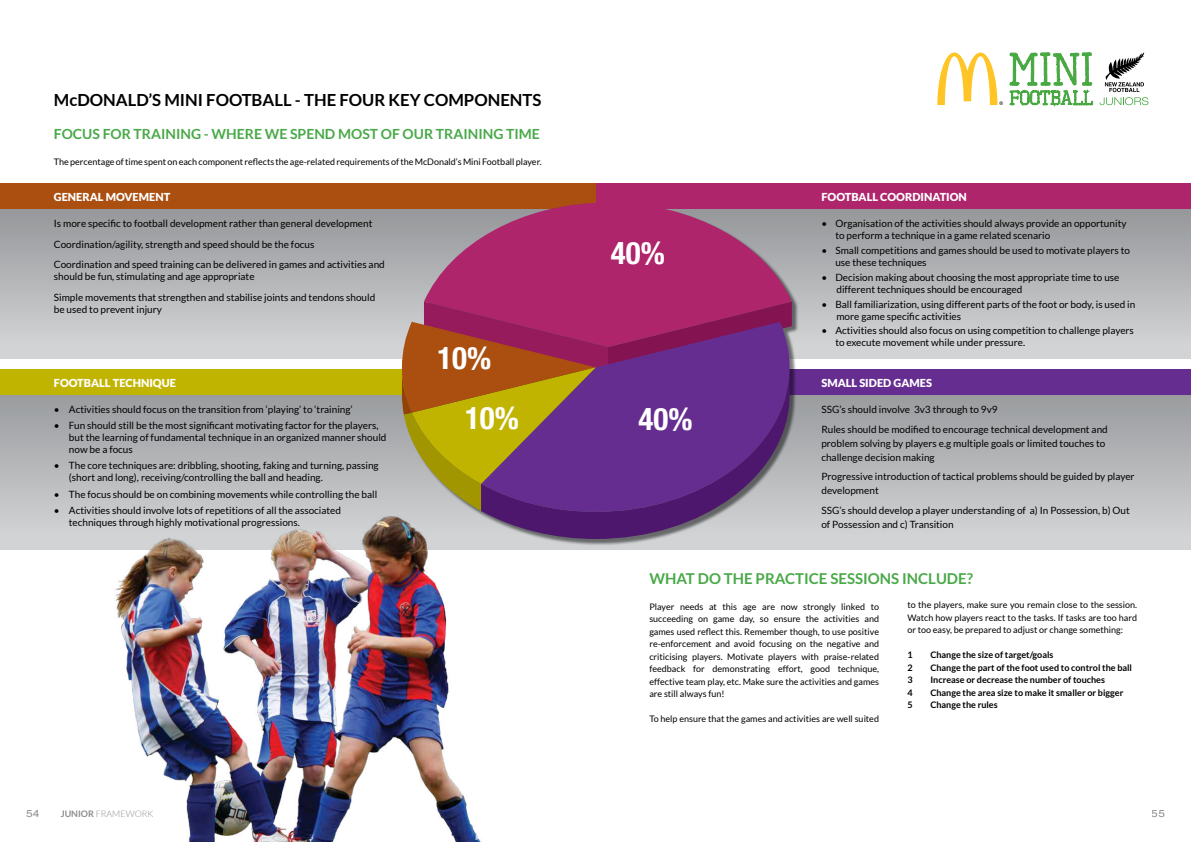
<style>
.page{position:relative;width:1191px;height:842px;background:#fff}
.page>*{position:absolute;margin:0;border:0;box-sizing:border-box;transform-origin:0 0}
.t1{font:700 condensed 31px "Helvetica Neue";color:#fff}
.t2{font:700 16.7px "Lato";color:#000}
.t3{font:700 15px "Lato";color:#49a948}
.t4{font:700 14px "Lato";color:#49a948}
.t5{font:900 11px "Lato";color:#fff}
.t6{font:10px/12px "Lato";color:#000}
.t7{font:expanded 10px "Helvetica Neue";color:#8a8c8e}
.t8{font:9px/12.5px "Lato";color:#000;text-align:justify}
.t9{font:700 9px "Lato";color:#000}
.t10{font:300 9px "Lato";color:#8a8c8e}
.s1{font-weight:700}
</style>
<div class="page">
<svg style="left:1099px;top:52px;width:49px;height:53px"></svg>
<svg style="left:937px;top:53px;width:66px;height:52px"></svg>
<svg style="left:1009px;top:52px;width:84px;height:55px"></svg>
<div style="left:595px;top:205px;width:596px;height:154px;background:linear-gradient(to bottom,#939598,#d5d7d9)"></div>
<div style="left:595px;top:390px;width:596px;height:159px;background:linear-gradient(to bottom,#97999c,#d5d7d9)"></div>
<div style="left:595px;top:184px;width:596px;height:25px;background:#ae256c"></div>
<div style="left:595px;top:369px;width:596px;height:26px;background:#662d91"></div>
<div style="left:0;top:205px;width:595px;height:154px;background:linear-gradient(to bottom,#939598,#d5d7d9)"></div>
<svg style="left:0;top:395px;width:402px;height:94px;background:#abadaf"></svg>
<div style="left:0;top:184px;width:595px;height:25px;background:#ab4f10"></div>
<div style="left:0;top:369px;width:595px;height:26px;background:#c1b400"></div>
<div style="left:403px;top:204px;width:395px;height:341px;background:#000;opacity:.5"></div>
<svg style="left:424px;top:203px;width:368px;height:99px;background:#aa4075"></svg>
<svg style="left:689px;top:512px;width:100px;height:27px;background:#c2c2c6"></svg>
<svg style="left:402px;top:302px;width:390px;height:209px;background:#894864"></svg>
<img style="left:0;top:489px;width:689px;height:353px">
<h2 class="t2" style="left:54px;top:90px;width:489px">McDONALD’S MINI FOOTBALL - THE FOUR KEY COMPONENTS</h2>
<h3 class="t4" style="left:54px;top:126px;width:487px">FOCUS FOR TRAINING - WHERE WE SPEND MOST OF OUR TRAINING TIME</h3>
<p class="t8" style="left:54px;top:155px;width:489px">The percentage of time spent on each component reflects the age-related requirements of the McDonald’s Mini Football player.</p>
<p class="t5" style="left:54px;top:190px;width:118px">GENERAL MOVEMENT</p>
<p class="t5" style="left:821px;top:190px;width:147px">FOOTBALL COORDINATION</p>
<p class="t6" style="left:54px;top:213px;width:332px;line-height:20.5px">Is more specific to football development rather than general development<br>Coordination/agility, strength and speed should be the focus<br>Coordination and speed training can be delivered in games and activities and</p>
<p class="t6" style="left:54px;top:266px;width:323px;line-height:20.5px">should be fun, stimulating and age appropriate<br>Simple movements that strengthen and stabilise joints and tendons should</p>
<p class="t6" style="left:54px;top:303px;width:110px">be used to prevent injury</p>
<h1 class="t1" style="left:437px;top:339px;width:55px">10%</h1>
<h1 class="t1" style="left:611px;top:234px;width:55px">40%</h1>
<p class="t6" style="left:835px;top:217px;width:293px;text-indent:-14px">• Organisation of the activities should always provide an opportunity to perform a technique in a game related scenario</p>
<p class="t6" style="left:835px;top:244px;width:296px;text-indent:-14px">• Small competitions and games should be used to motivate players to use these techniques</p>
<p class="t6" style="left:836px;top:271px;width:284px;text-indent:-15px">• Decision making about choosing the most appropriate time to use different techniques should be encouraged</p>
<p class="t6" style="left:836px;top:298px;width:300px;text-indent:-15px">• Ball familiarization, using different parts of the foot or body, is used in more game specific activities</p>
<p class="t6" style="left:835px;top:325px;width:300px;text-indent:-14px">• Activities should also focus on using competition to challenge players to execute movement while under pressure.</p>
<p class="t5" style="left:54px;top:376px;width:124px">FOOTBALL TECHNIQUE</p>
<p class="t5" style="left:821px;top:376px;width:112px">SMALL SIDED GAMES</p>
<p class="t6" style="left:54px;top:403px;width:300px">• Activities should focus on the transition from ‘playing’ to ‘training’</p>
<p class="t6" style="left:69px;top:419px;width:319px;text-indent:-15px">• Fun should still be the most significant motivating factor for the players, but the learning of fundamental technique in an organized manner should now be a focus</p>
<p class="t6" style="left:69px;top:460px;width:311px;text-indent:-15px">• The core techniques are: dribbling, shooting, faking and turning, passing (short and long), receiving/controlling the ball and heading.</p>
<p class="t6" style="left:54px;top:488px;width:325px">• The focus should be on combining movements while controlling the ball</p>
<p class="t6" style="left:69px;top:504px;width:274px;text-indent:-15px">• Activities should involve lots of repetitions of all the associated techniques through highly motivational progressions.</p>
<h1 class="t1" style="left:465px;top:399px;width:55px">10%</h1>
<h1 class="t1" style="left:638px;top:400px;width:55px">40%</h1>
<p class="t6" style="left:821px;top:399px;width:288px;line-height:19.7px">SSG’s should involve 3v3 through to 9v9<br>Rules should be modified to encourage technical development and</p>
<p class="t6" style="left:821px;top:436px;width:286px;line-height:14px">problem solving by players e.g multiple goals or limited touches to challenge decision making</p>
<p class="t6" style="left:821px;top:470px;width:315px;line-height:14px">Progressive introduction of tactical problems should be guided by player development</p>
<p class="t6" style="left:821px;top:503px;width:310px;line-height:14px">SSG’s should develop a player understanding of a) In Possession, b) Out of Possession and c) Transition</p>
<h3 class="t3" style="left:649px;top:570px;width:325px">WHAT DO THE PRACTICE SESSIONS INCLUDE?</h3>
<p class="t8" style="left:649px;top:600px;width:231px">Player needs at this age are now strongly linked to succeeding on game day, so ensure the activities and games used reflect this. Remember though, to use positive re-enforcement and avoid focusing on the negative and criticising players. Motivate players with praise-related feedback for demonstrating effort, good technique, effective team play, etc. Make sure the activities and games are still always fun!</p>
<p class="t8" style="left:649px;top:713px;width:231px">To help ensure that the games and activities are well suited</p>
<p class="t8" style="left:907px;top:599px;width:231px">to the players, make sure you remain close to the session.<br>Watch how players react to the tasks. If tasks are too hard or too easy, be prepared to adjust or change something:</p>
<p class="t9" style="left:907px;top:650px;width:7px">1</p>
<p class="t9" style="left:930px;top:650px;width:125px">Change the size of target/goals</p>
<p class="t9" style="left:907px;top:662px;width:7px">2</p>
<p class="t9" style="left:930px;top:662px;width:203px">Change the part of the foot used to control the ball</p>
<p class="t9" style="left:907px;top:675px;width:7px">3</p>
<p class="t9" style="left:930px;top:675px;width:176px">Increase or decrease the number of touches</p>
<p class="t9" style="left:907px;top:687px;width:7px">4</p>
<p class="t9" style="left:930px;top:687px;width:194px">Change the area size to make it smaller or bigger</p>
<p class="t9" style="left:907px;top:700px;width:7px">5</p>
<p class="t9" style="left:930px;top:700px;width:69px">Change the rules</p>
<p class="t7" style="left:26px;top:807px;width:15px">54</p>
<p class="t10" style="left:61px;top:809px;width:94px"><span class="s1">JUNIOR</span> FRAMEWORK</p>
<p class="t7" style="left:1152px;top:807px;width:15px">55</p>
</div>
